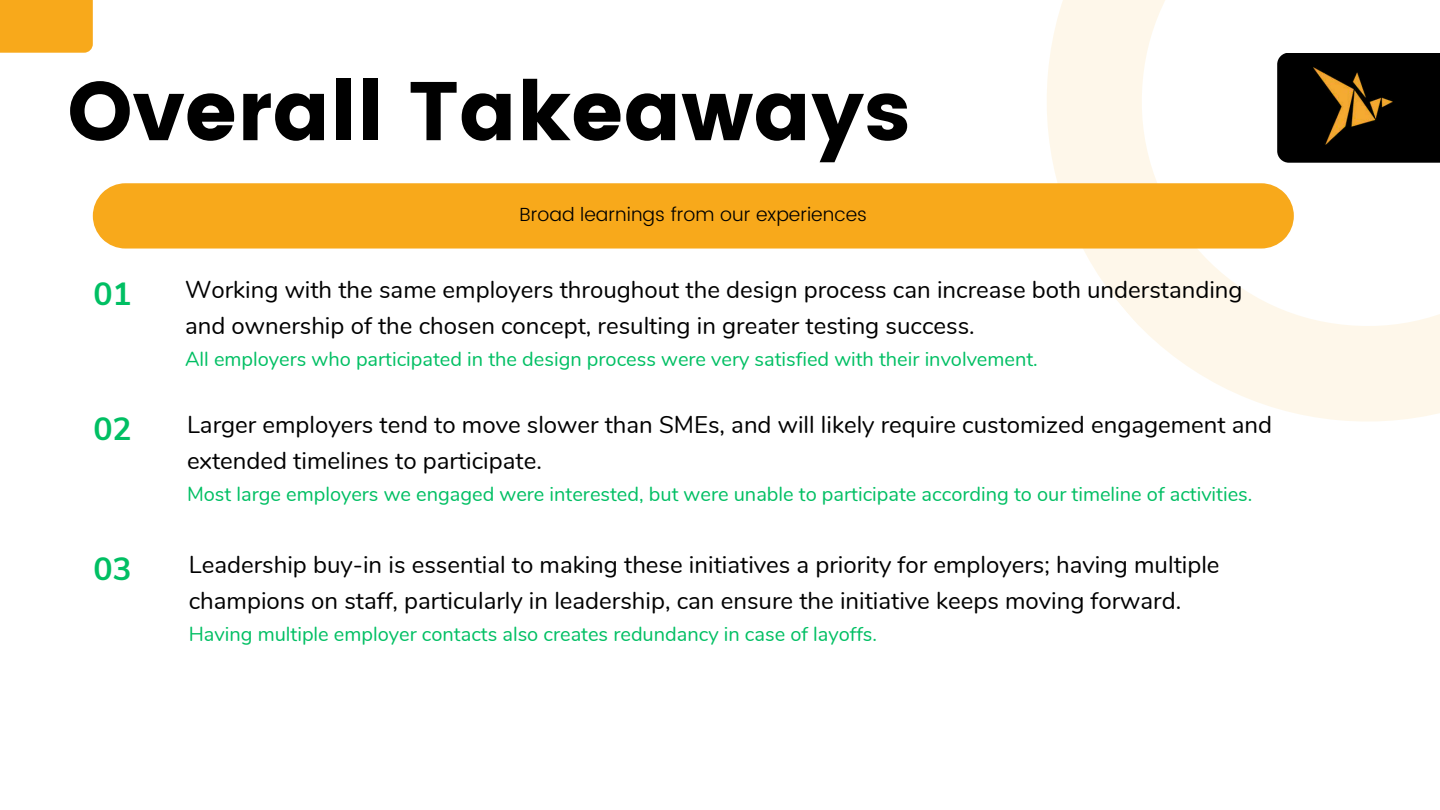
<style>
.page{position:relative;width:1440px;height:810px;background:#fff}
.page>*{position:absolute;margin:0;border:0;box-sizing:border-box;transform-origin:0 0}
.t1{font:83px "Poppins";color:#000}
.t2{font:700 32px "Nunito Sans";color:#00bf63}
.t3{font:24px/36px "Nunito";color:#000}
.t4{font:20px "Nunito";color:#00bf63}
.t5{font:300 19px "Poppins";color:#000}
</style>
<div class="page">
<svg style="left:1047px;top:0;width:393px;height:422px"></svg>
<div style="left:1277px;top:53px;width:163px;height:110px;background:#000"></div>
<div style="left:0;top:0;width:93px;height:53px;background:#f8a91b"></div>
<img style="left:1314px;top:67px;width:78px;height:78px">
<div style="left:93px;top:183px;width:1201px;height:66px;background:#f8a91b"></div>
<h1 class="t1" style="left:67px;top:63px;width:845px">Overall Takeaways</h1>
<p class="t5" style="left:520px;top:201px;width:349px">Broad learnings from our experiences</p>
<h2 class="t2" style="left:93px;top:271px;width:40px">01</h2>
<p class="t3" style="left:185px;top:270px;width:1059px">Working with the same employers throughout the design process can increase both understanding and ownership of the chosen concept, resulting in greater testing success.</p>
<p class="t4" style="left:185px;top:345px;width:854px">All employers who participated in the design process were very satisfied with their involvement.</p>
<h2 class="t2" style="left:93px;top:406px;width:40px">02</h2>
<h2 class="t2" style="left:93px;top:546px;width:40px">03</h2>
<p class="t3" style="left:187px;top:406px;width:1087px">Larger employers tend to move slower than SMEs, and will likely require customized engagement and extended timelines to participate.</p>
<p class="t4" style="left:187px;top:480px;width:1067px">Most large employers we engaged were interested, but were unable to participate according to our timeline of activities.</p>
<p class="t3" style="left:189px;top:546px;width:1032px">Leadership buy-in is essential to making these initiatives a priority for employers; having multiple champions on staff, particularly in leadership, can ensure the initiative keeps moving forward.</p>
<p class="t4" style="left:189px;top:620px;width:690px">Having multiple employer contacts also creates redundancy in case of layoffs.</p>
</div>
